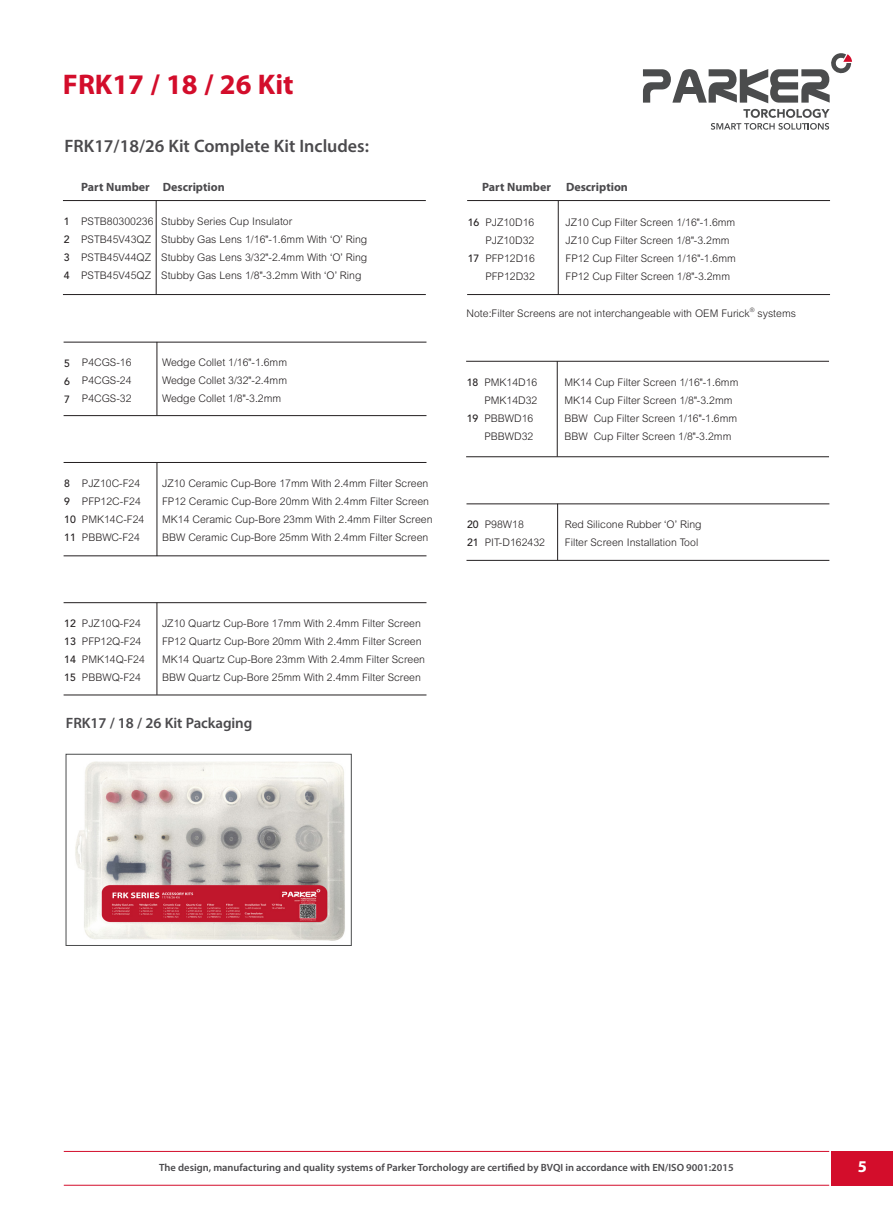
<style>
.page{position:relative;width:893px;height:1225px;background:#fff}
.page>*{position:absolute;margin:0;border:0;box-sizing:border-box;transform-origin:0 0}
.t1{font:700 28.5px "Myriad Pro";color:#d30d2b}
.t2{font:600 18px "Myriad Pro";color:#4b4a4d}
.t3{font:700 16.5px "Myriad Pro";color:#fff}
.t4{font:600 15px "Myriad Pro";letter-spacing:-.005em;color:#4b4a4d}
.Ｎoqianxian{font:700 12px "Myriad Pro";color:#4b4a4d}
.t5{font:10.5px "Arial Light PL";color:#231f20}
.t6{font:600 10.5px "Myriad Pro";color:#4b4a4d}
.Part_No__Description{font:500 10.5px "Avenir LT Std";color:#231f20}
.t7{font:6.15px "Arial Light PL";color:#231f20}
</style>
<div class="page">
<svg style="left:643px;top:53px;width:209px;height:50px"></svg>
<div style="left:680px;top:87px;width:18px;height:6px;background:#4b4c4d"></div>
<svg style="left:711px;top:109px;width:119px;height:21px"></svg>
<div style="left:831px;top:1151px;width:62px;height:34px;background:#d30d2b"></div>
<hr style="left:64px;top:1184px;width:765px;height:1px;background:#d30d2b">
<hr style="left:64px;top:1151px;width:765px;height:1px;background:#d30d2b">
<img style="left:75px;top:761px;width:270px;height:180px">
<div style="left:66px;top:754px;width:285px;height:191px;border:1px solid #4b4c4d"></div>
<hr style="left:156px;top:200px;width:1px;height:94px;background:#231f20">
<hr style="left:63px;top:294px;width:363px;height:1px;background:#231f20">
<hr style="left:63px;top:200px;width:363px;height:1px;background:#231f20">
<hr style="left:157px;top:462px;width:1px;height:94px;background:#231f20">
<hr style="left:64px;top:555px;width:362px;height:1px;background:#231f20">
<hr style="left:64px;top:462px;width:362px;height:1px;background:#231f20">
<hr style="left:558px;top:201px;width:1px;height:93px;background:#231f20">
<hr style="left:467px;top:294px;width:363px;height:1px;background:#231f20">
<hr style="left:467px;top:200px;width:363px;height:1px;background:#231f20">
<hr style="left:557px;top:361px;width:1px;height:95px;background:#231f20">
<hr style="left:466px;top:456px;width:363px;height:1px;background:#231f20">
<hr style="left:466px;top:361px;width:363px;height:1px;background:#231f20">
<hr style="left:157px;top:342px;width:1px;height:73px;background:#231f20">
<hr style="left:64px;top:415px;width:362px;height:1px;background:#231f20">
<hr style="left:64px;top:342px;width:362px;height:1px;background:#231f20">
<hr style="left:64px;top:694px;width:362px;height:1px;background:#231f20">
<hr style="left:157px;top:602px;width:1px;height:93px;background:#231f20">
<hr style="left:64px;top:602px;width:362px;height:1px;background:#231f20">
<hr style="left:557px;top:503px;width:1px;height:57px;background:#231f20">
<hr style="left:466px;top:503px;width:363px;height:1px;background:#231f20">
<hr style="left:466px;top:560px;width:363px;height:1px;background:#231f20">
<h1 class="t1" style="left:63px;top:66px;width:232px">FRK17 / 18 / 26 Kit</h1>
<p class="t2" style="left:64px;top:135px;width:306px">FRK17/18/26 Kit Complete Kit Includes:</p>
<p class="Part_No__Description" style="left:64px;top:215px;width:7px">1</p>
<p class="Part_No__Description" style="left:64px;top:233px;width:7px">2</p>
<p class="Part_No__Description" style="left:64px;top:251px;width:7px">3</p>
<p class="Part_No__Description" style="left:64px;top:269px;width:7px">4</p>
<p class="Ｎoqianxian" style="left:81px;top:179px;width:70px">Part Number</p>
<p class="Ｎoqianxian" style="left:163px;top:179px;width:63px">Description</p>
<p class="t5" style="left:161px;top:215px;width:132px">Stubby Series Cup Insulator</p>
<p class="t5" style="left:161px;top:233px;width:208px">Stubby Gas Lens 1/16"-1.6mm With ‘O’ Ring</p>
<p class="t5" style="left:161px;top:251px;width:208px">Stubby Gas Lens 3/32"-2.4mm With ‘O’ Ring</p>
<p class="t5" style="left:161px;top:269px;width:202px">Stubby Gas Lens 1/8"-3.2mm With ‘O’ Ring</p>
<p class="t5" style="left:81px;top:215px;width:74px">PSTB80300236</p>
<p class="t5" style="left:81px;top:233px;width:72px">PSTB45V43QZ</p>
<p class="t5" style="left:81px;top:251px;width:72px">PSTB45V44QZ</p>
<p class="t5" style="left:81px;top:269px;width:72px">PSTB45V45QZ</p>
<p class="Part_No__Description" style="left:64px;top:357px;width:7px">5</p>
<p class="Part_No__Description" style="left:64px;top:375px;width:7px">6</p>
<p class="Part_No__Description" style="left:64px;top:393px;width:7px">7</p>
<p class="t5" style="left:82px;top:357px;width:51px">P4CGS-16</p>
<p class="t5" style="left:82px;top:375px;width:51px">P4CGS-24</p>
<p class="t5" style="left:82px;top:393px;width:51px">P4CGS-32</p>
<p class="t5" style="left:162px;top:357px;width:127px">Wedge Collet 1/16"-1.6mm</p>
<p class="t5" style="left:162px;top:375px;width:127px">Wedge Collet 3/32"-2.4mm</p>
<p class="t5" style="left:162px;top:393px;width:121px">Wedge Collet 1/8"-3.2mm</p>
<p class="t5" style="left:82px;top:477px;width:60px">PJZ10C-F24</p>
<p class="t5" style="left:82px;top:495px;width:60px">PFP12C-F24</p>
<p class="t5" style="left:82px;top:513px;width:64px">PMK14C-F24</p>
<p class="t5" style="left:82px;top:531px;width:60px">PBBWC-F24</p>
<p class="Part_No__Description" style="left:64px;top:477px;width:7px">8</p>
<p class="Part_No__Description" style="left:64px;top:495px;width:7px">9</p>
<p class="Part_No__Description" style="left:64px;top:513px;width:13px">10</p>
<p class="Part_No__Description" style="left:64px;top:531px;width:13px">11</p>
<p class="t5" style="left:162px;top:477px;width:268px">JZ10 Ceramic Cup-Bore 17mm With 2.4mm Filter Screen</p>
<p class="t5" style="left:162px;top:495px;width:268px">FP12 Ceramic Cup-Bore 20mm With 2.4mm Filter Screen</p>
<p class="t5" style="left:162px;top:513px;width:272px">MK14 Ceramic Cup-Bore 23mm With 2.4mm Filter Screen</p>
<p class="t5" style="left:162px;top:531px;width:268px">BBW Ceramic Cup-Bore 25mm With 2.4mm Filter Screen</p>
<p class="t5" style="left:82px;top:617px;width:60px">PJZ10Q-F24</p>
<p class="t5" style="left:82px;top:635px;width:61px">PFP12Q-F24</p>
<p class="t5" style="left:82px;top:653px;width:65px">PMK14Q-F24</p>
<p class="t5" style="left:82px;top:671px;width:60px">PBBWQ-F24</p>
<p class="Part_No__Description" style="left:64px;top:617px;width:13px">12</p>
<p class="Part_No__Description" style="left:64px;top:635px;width:13px">13</p>
<p class="Part_No__Description" style="left:64px;top:653px;width:13px">14</p>
<p class="Part_No__Description" style="left:64px;top:671px;width:13px">15</p>
<p class="t5" style="left:162px;top:617px;width:260px">JZ10 Quartz Cup-Bore 17mm With 2.4mm Filter Screen</p>
<p class="t5" style="left:162px;top:635px;width:261px">FP12 Quartz Cup-Bore 20mm With 2.4mm Filter Screen</p>
<p class="t5" style="left:162px;top:653px;width:264px">MK14 Quartz Cup-Bore 23mm With 2.4mm Filter Screen</p>
<p class="t5" style="left:162px;top:671px;width:260px">BBW Quartz Cup-Bore 25mm With 2.4mm Filter Screen</p>
<p class="t4" style="left:66px;top:713px;width:188px">FRK17 / 18 / 26 Kit Packaging</p>
<p class="Ｎoqianxian" style="left:482px;top:179px;width:70px">Part Number</p>
<p class="Ｎoqianxian" style="left:566px;top:179px;width:63px">Description</p>
<p class="t5" style="left:565px;top:216px;width:171px">JZ10 Cup Filter Screen 1/16"-1.6mm</p>
<p class="t5" style="left:565px;top:234px;width:165px">JZ10 Cup Filter Screen 1/8"-3.2mm</p>
<p class="t5" style="left:565px;top:252px;width:172px">FP12 Cup Filter Screen 1/16"-1.6mm</p>
<p class="t5" style="left:565px;top:270px;width:166px">FP12 Cup Filter Screen 1/8"-3.2mm</p>
<p class="t5" style="left:466px;top:307px;width:285px">Note:Filter Screens are not interchangeable with OEM Furick</p>
<p class="t7" style="left:750px;top:306px;width:6px">®</p>
<p class="t5" style="left:757px;top:307px;width:40px">systems</p>
<p class="t5" style="left:485px;top:216px;width:51px">PJZ10D16</p>
<p class="t5" style="left:485px;top:234px;width:51px">PJZ10D32</p>
<p class="t5" style="left:485px;top:252px;width:51px">PFP12D16</p>
<p class="t5" style="left:485px;top:270px;width:51px">PFP12D32</p>
<p class="Part_No__Description" style="left:468px;top:217px;width:13px">16</p>
<p class="Part_No__Description" style="left:468px;top:253px;width:13px">17</p>
<p class="t5" style="left:484px;top:376px;width:55px">PMK14D16</p>
<p class="t5" style="left:484px;top:394px;width:55px">PMK14D32</p>
<p class="t5" style="left:484px;top:412px;width:51px">PBBWD16</p>
<p class="t5" style="left:484px;top:430px;width:51px">PBBWD32</p>
<p class="Part_No__Description" style="left:467px;top:376px;width:13px">18</p>
<p class="Part_No__Description" style="left:467px;top:412px;width:13px">19</p>
<p class="t5" style="left:564px;top:376px;width:175px">MK14 Cup Filter Screen 1/16"-1.6mm</p>
<p class="t5" style="left:564px;top:394px;width:170px">MK14 Cup Filter Screen 1/8"-3.2mm</p>
<p class="t5" style="left:564px;top:412px;width:174px">BBW Cup Filter Screen 1/16"-1.6mm</p>
<p class="t5" style="left:564px;top:430px;width:168px">BBW Cup Filter Screen 1/8"-3.2mm</p>
<p class="t5" style="left:485px;top:518px;width:41px">P98W18</p>
<p class="t5" style="left:485px;top:536px;width:62px">PIT-D162432</p>
<p class="Part_No__Description" style="left:467px;top:518px;width:13px">20</p>
<p class="Part_No__Description" style="left:467px;top:536px;width:13px">21</p>
<p class="t5" style="left:565px;top:518px;width:138px">Red Silicone Rubber ‘O’ Ring</p>
<p class="t5" style="left:565px;top:536px;width:135px">Filter Screen Installation Tool</p>
<p class="t6" style="left:258px;top:1160px;width:163px">All products conform to EN60974-7,</p>
<p class="t6" style="left:439px;top:1160px;width:198px">and are RoHS2, REACH and WEEE compliant</p>
<p class="t3" style="left:858px;top:1155px;width:11px">5</p>
<p class="t6" style="left:159px;top:1161px;width:576px">The design, manufacturing and quality systems of Parker Torchology are certified by BVQI in accordance with EN/ISO 9001:2015</p>
</div>
